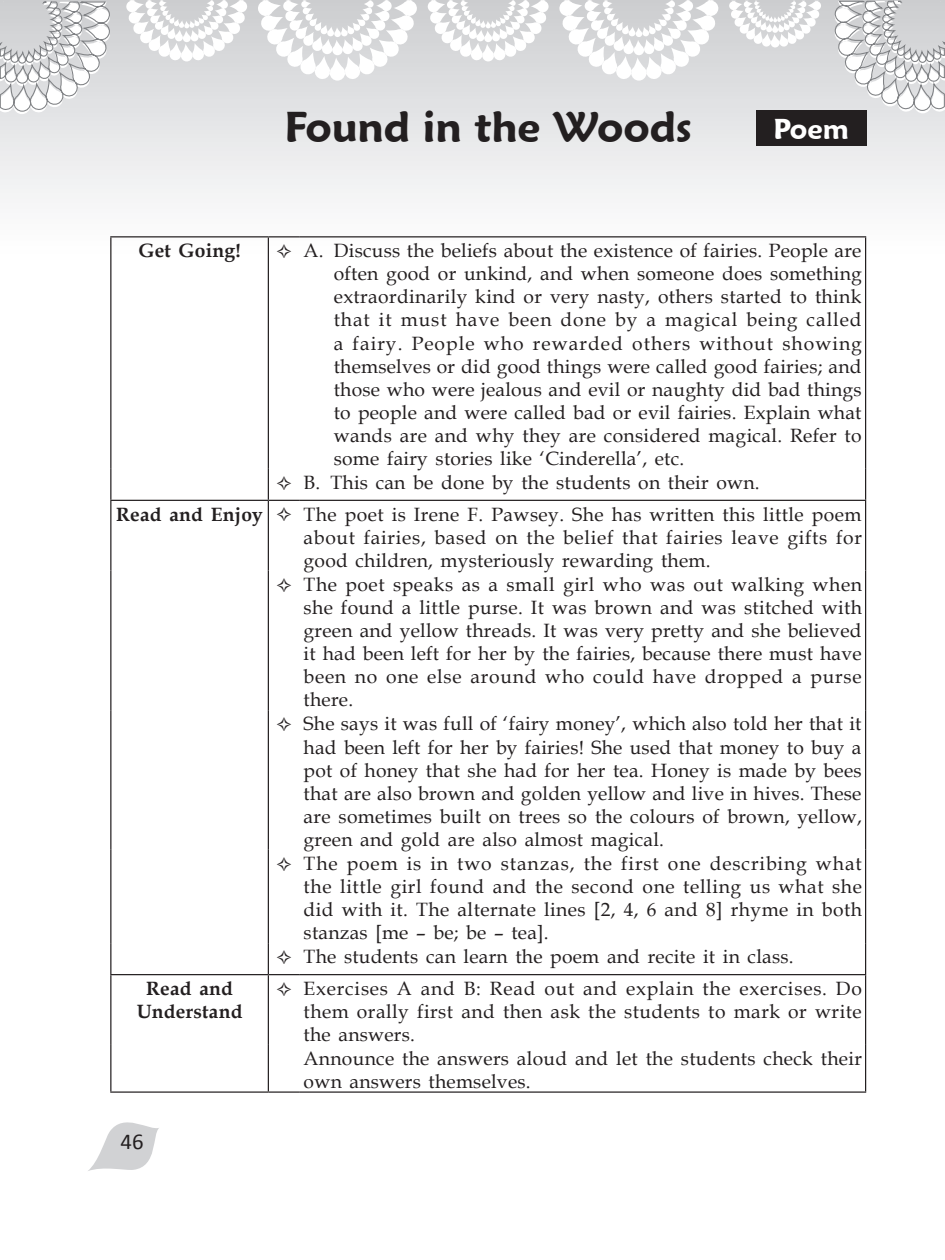
<style>
.page{position:relative;width:945px;height:1260px;background:#fff}
.page>*{position:absolute;margin:0;border:0;box-sizing:border-box;transform-origin:0 0}
.Chapter_head{font:600 42px "Maiandra GD";color:#231f20}
.Chapter_head-2{font:600 28px "Maiandra GD";color:#fff}
.t1{font:22.75px "Calibri";color:#231f20}
.Body_text{font:19.25px/23.1px "Book Antiqua";letter-spacing:.015em;color:#231f20;text-align:justify}
.Body_text-2{font:700 19.25px/23.1px "Book Antiqua";letter-spacing:.01em;color:#231f20;text-align:center}
</style>
<div class="page">
<div style="left:0;top:0;width:944px;height:288px;background:linear-gradient(to bottom,#cdced1,#fff)"></div>
<svg style="left:559px;top:0;width:160px;height:81px"></svg>
<svg style="left:258px;top:0;width:159px;height:81px"></svg>
<svg style="left:427px;top:0;width:122px;height:61px"></svg>
<svg style="left:126px;top:0;width:121px;height:61px"></svg>
<svg style="left:729px;top:1px;width:92px;height:46px"></svg>
<svg style="left:834px;top:0;width:110px;height:114px"></svg>
<svg style="left:0;top:0;width:111px;height:115px"></svg>
<svg style="left:88px;top:1122px;width:71px;height:49px"></svg>
<hr style="left:110px;top:236px;width:158px;height:1px;background:#231f20">
<hr style="left:110px;top:237px;width:1px;height:232px;background:#231f20">
<hr style="left:268px;top:236px;width:32px;height:1px;background:#231f20">
<hr style="left:300px;top:236px;width:566px;height:1px;background:#231f20">
<hr style="left:865px;top:237px;width:1px;height:232px;background:#231f20">
<hr style="left:110px;top:469px;width:1px;height:31px;background:#231f20">
<hr style="left:865px;top:469px;width:1px;height:31px;background:#231f20">
<hr style="left:110px;top:501px;width:1px;height:70px;background:#231f20">
<hr style="left:865px;top:501px;width:1px;height:70px;background:#231f20">
<hr style="left:110px;top:571px;width:1px;height:139px;background:#231f20">
<hr style="left:865px;top:571px;width:1px;height:139px;background:#231f20">
<hr style="left:110px;top:710px;width:1px;height:140px;background:#231f20">
<hr style="left:865px;top:710px;width:1px;height:140px;background:#231f20">
<hr style="left:110px;top:850px;width:1px;height:93px;background:#231f20">
<hr style="left:865px;top:850px;width:1px;height:93px;background:#231f20">
<hr style="left:110px;top:943px;width:1px;height:31px;background:#231f20">
<hr style="left:865px;top:943px;width:1px;height:31px;background:#231f20">
<hr style="left:110px;top:975px;width:1px;height:70px;background:#231f20">
<hr style="left:865px;top:975px;width:1px;height:70px;background:#231f20">
<hr style="left:110px;top:1045px;width:1px;height:46px;background:#231f20">
<hr style="left:865px;top:1045px;width:1px;height:46px;background:#231f20">
<hr style="left:110px;top:1091px;width:158px;height:2px;background:#231f20">
<hr style="left:268px;top:1091px;width:32px;height:2px;background:#231f20">
<hr style="left:300px;top:1091px;width:566px;height:2px;background:#231f20">
<hr style="left:268px;top:237px;width:1px;height:232px;background:#231f20">
<hr style="left:268px;top:469px;width:1px;height:31px;background:#231f20">
<hr style="left:110px;top:500px;width:158px;height:1px;background:#231f20">
<hr style="left:268px;top:500px;width:32px;height:1px;background:#231f20">
<hr style="left:268px;top:501px;width:1px;height:70px;background:#231f20">
<hr style="left:300px;top:500px;width:566px;height:1px;background:#231f20">
<hr style="left:268px;top:571px;width:1px;height:139px;background:#231f20">
<hr style="left:268px;top:710px;width:1px;height:140px;background:#231f20">
<hr style="left:268px;top:850px;width:1px;height:93px;background:#231f20">
<hr style="left:268px;top:943px;width:1px;height:31px;background:#231f20">
<hr style="left:110px;top:974px;width:158px;height:1px;background:#231f20">
<hr style="left:268px;top:974px;width:32px;height:1px;background:#231f20">
<hr style="left:268px;top:975px;width:1px;height:70px;background:#231f20">
<hr style="left:300px;top:974px;width:566px;height:1px;background:#231f20">
<hr style="left:268px;top:1045px;width:1px;height:46px;background:#231f20">
<div style="left:756px;top:110px;width:110px;height:36px;background:#231f20"></div>
<svg style="left:277px;top:244px;width:14px;height:14px"></svg>
<p class="Chapter_head" style="left:285px;top:102px;width:409px">Found in the Woods</p>
<p class="Chapter_head-2" style="left:774px;top:112px;width:77px">Poem</p>
<p class="Body_text-2" style="left:138px;top:239px;width:104px">Get Going!</p>
<p class="Body_text" style="left:334px;top:239px;width:530px;text-indent:-30px">A. Discuss the beliefs about the existence of fairies. People are often good or unkind, and when someone does something extraordinarily kind or very nasty, others started to think that it must have been done by a magical being called a fairy. People who rewarded others without showing themselves or did good things were called good fairies; and those who were jealous and evil or naughty did bad things to people and were called bad or evil fairies. Explain what wands are and why they are considered magical. Refer to some fairy stories like ‘Cinderella’, etc.</p>
<p class="Body_text" style="left:304px;top:471px;width:458px">B. This can be done by the students on their own.</p>
<p class="Body_text-2" style="left:116px;top:502px;width:148px">Read and Enjoy</p>
<p class="Body_text" style="left:304px;top:502px;width:560px">The poet is Irene F. Pawsey. She has written this little poem about fairies, based on the belief that fairies leave gifts for good children, mysteriously rewarding them.</p>
<p class="Body_text" style="left:304px;top:572px;width:560px">The poet speaks as a small girl who was out walking when she found a little purse. It was brown and was stitched with green and yellow threads. It was very pretty and she believed it had been left for her by the fairies, because there must have been no one else around who could have dropped a purse there.</p>
<p class="Body_text" style="left:304px;top:712px;width:560px">She says it was full of ‘fairy money’, which also told her that it had been left for her by fairies! She used that money to buy a pot of honey that she had for her tea. Honey is made by bees that are also brown and golden yellow and live in hives. These are sometimes built on trees so the colours of brown, yellow, green and gold are also almost magical.</p>
<p class="Body_text" style="left:304px;top:852px;width:560px">The poem is in two stanzas, the first one describing what the little girl found and the second one telling us what she did with it. The alternate lines [2, 4, 6 and 8] rhyme in both stanzas [me – be; be – tea].</p>
<p class="Body_text" style="left:304px;top:945px;width:492px">The students can learn the poem and recite it in class.</p>
<p class="Body_text-2" style="left:137px;top:977px;width:107px">Read and<br>Understand</p>
<p class="Body_text" style="left:304px;top:976px;width:560px">Exercises A and B: Read out and explain the exercises. Do them orally first and then ask the students to mark or write the answers.</p>
<p class="Body_text" style="left:304px;top:1047px;width:560px">Announce the answers aloud and let the students check their own answers themselves.</p>
<p class="t1" style="left:120px;top:1127px;width:25px">46</p>
</div>
